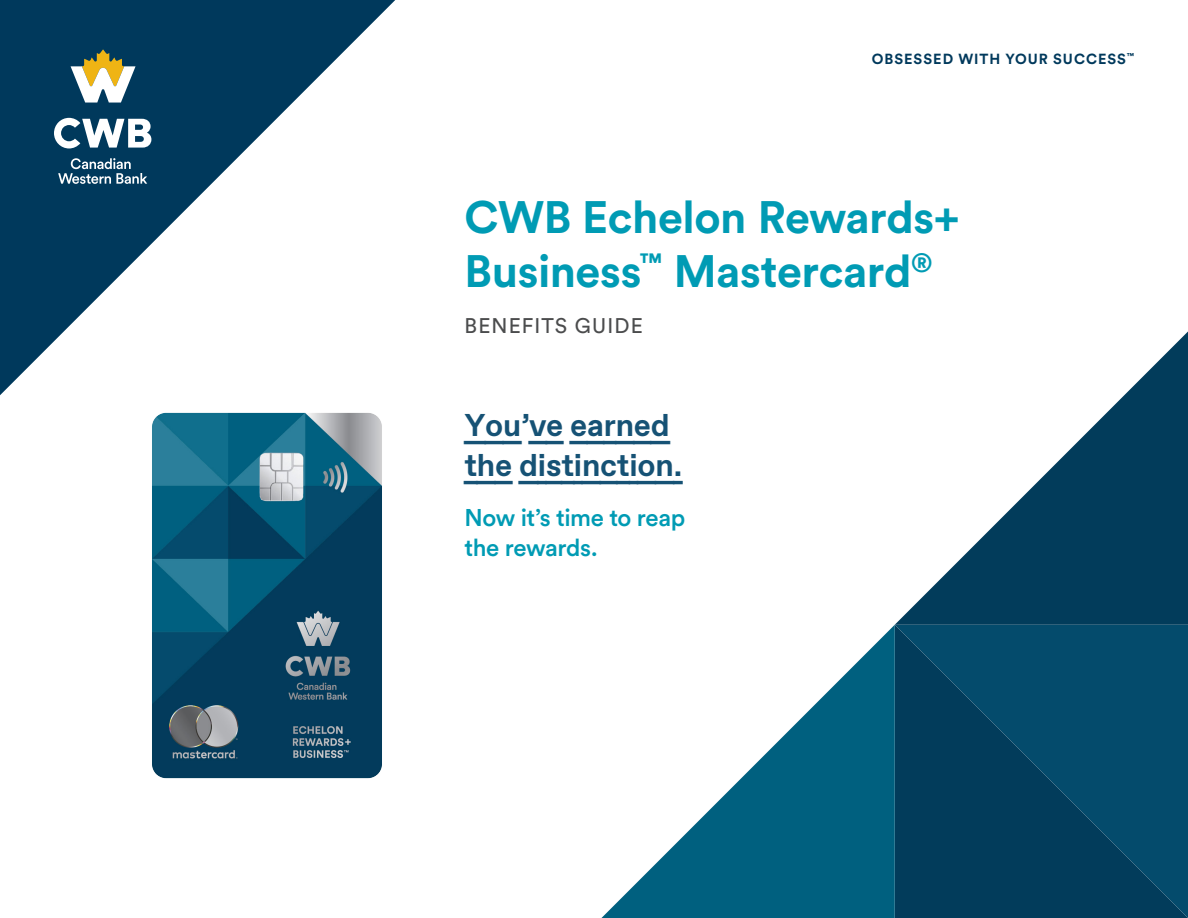
<style>
.page{position:relative;width:1188px;height:918px;background:#fff}
.page>*{position:absolute;margin:0;border:0;box-sizing:border-box;transform-origin:0 0}
.t1{font:700 45px/54px "Circular Std";letter-spacing:-.01em;color:#009bb4}
.CWB_Body_Copy{font:700 31.5px/40.5px "Favorit Lining Std";letter-spacing:-.01em;color:#165275}
.CWB_Body_Copy-2{font:500 24px/30px "Circular Std";letter-spacing:-.02em;color:#009bb4}
.t2{font:21px "Circular Std";letter-spacing:.05em;color:#4b4c4d}
.t3{font:700 14.55px "Circular Std";letter-spacing:.065em;color:#00395c}
</style>
<div class="page">
<svg style="left:0;top:0;width:395px;height:395px"></svg>
<svg style="left:895px;top:331px;width:293px;height:294px"></svg>
<svg style="left:895px;top:625px;width:293px;height:293px;background:#074666"></svg>
<svg style="left:601px;top:625px;width:294px;height:293px"></svg>
<img style="left:152px;top:412px;width:230px;height:367px">
<svg style="left:54px;top:118px;width:97px;height:30px"></svg>
<svg style="left:71px;top:49px;width:65px;height:54px"></svg>
<svg style="left:58px;top:158px;width:89px;height:26px;background:#436c86"></svg>
<p class="t3" style="left:872px;top:50px;width:264px">OBSESSED WITH YOUR SUCCESS<sup>™</sup></p>
<p class="t1" style="left:465px;top:190px;width:497px">CWB Echelon Rewards+<br>Business<sup>™</sup> Mastercard<sup>®</sup></p>
<p class="t2" style="left:465px;top:313px;width:180px">BENEFITS GUIDE</p>
<p class="CWB_Body_Copy" style="left:465px;top:405px;width:219px">You’ve earned the distinction.</p>
<p class="CWB_Body_Copy-2" style="left:465px;top:502px;width:222px">Now it’s time to reap the rewards.</p>
</div>
